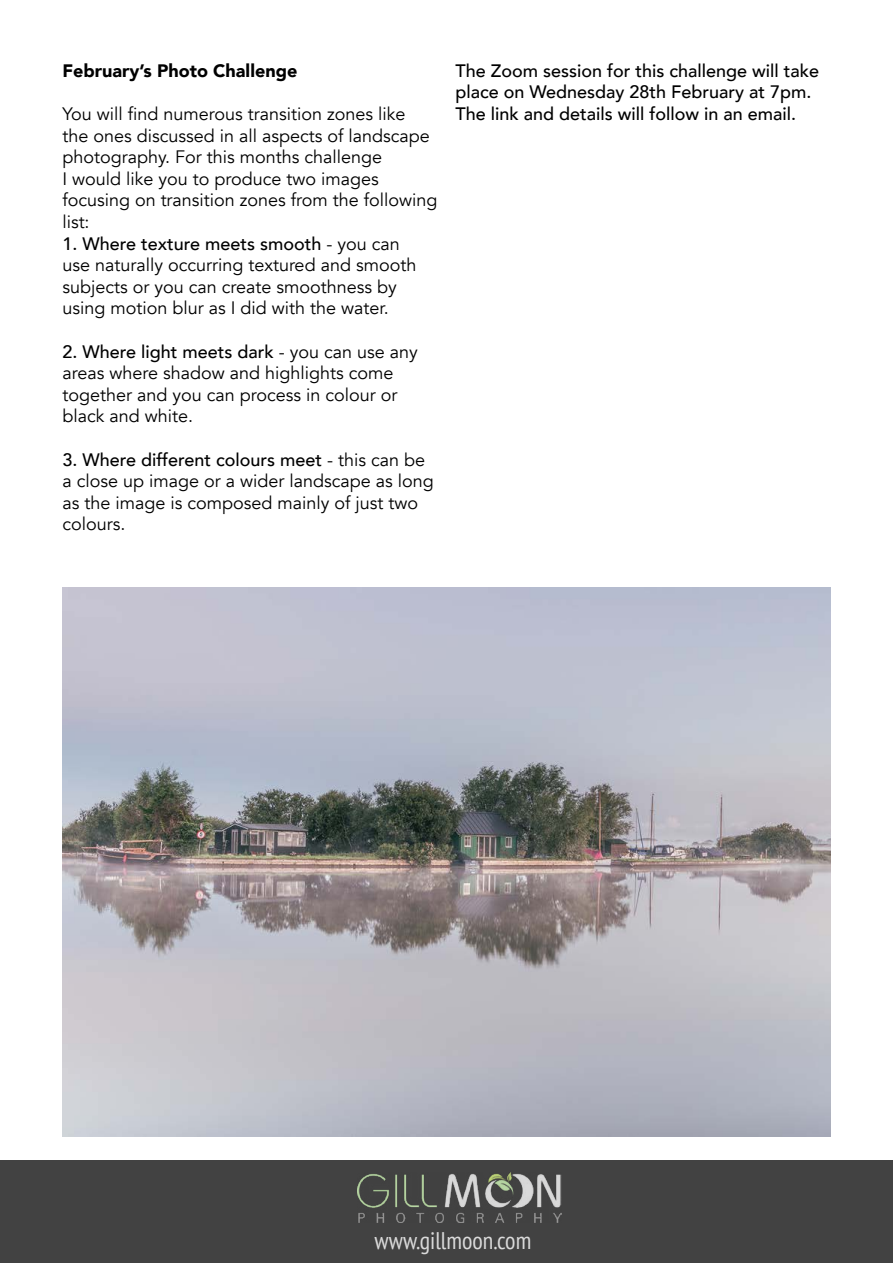
<style>
.page{position:relative;width:893px;height:1263px;background:#fff}
.page>*{position:absolute;margin:0;border:0;box-sizing:border-box;transform-origin:0 0}
.t1{font:condensed 24px "PT Sans";color:#dadada}
.t2{font:18px/21.6px "Avenir";color:#000}
.t3{font:500 18px/21.6px "Avenir";color:#000}
.t4{font:900 18px "Avenir";color:#000}
.s1{font-weight:500}
</style>
<div class="page">
<div style="left:0;top:1161px;width:893px;height:102px;background:#424242"></div>
<img style="left:357px;top:1173px;width:204px;height:49px">
<img style="left:62px;top:587px;width:769px;height:549px">
<p class="t4" style="left:62px;top:55px;width:236px">February’s Photo Challenge</p>
<p class="t2" style="left:62px;top:103px;width:377px">You will find numerous transition zones like<br>the ones discussed in all aspects of landscape photography. For this months challenge<br>I would like you to produce two images focusing on transition zones from the following list:</p>
<p class="t2" style="left:62px;top:233px;width:355px"><span class="s1">1. Where texture meets smooth</span> - you can use naturally occurring textured and smooth subjects or you can create smoothness by using motion blur as I did with the water.</p>
<p class="t2" style="left:62px;top:341px;width:357px"><span class="s1">2. Where light meets dark</span> - you can use any areas where shadow and highlights come together and you can process in colour or black and white.</p>
<p class="t2" style="left:62px;top:449px;width:373px"><span class="s1">3. Where different colours meet</span> - this can be a close up image or a wider landscape as long as the image is composed mainly of just two colours.</p>
<p class="t3" style="left:455px;top:59px;width:365px">The Zoom session for this challenge will take place on Wednesday 28th February at 7pm.<br>The link and details will follow in an email.</p>
<h1 class="t1" style="left:374px;top:1225px;width:158px">www.gillmoon.com</h1>
</div>
